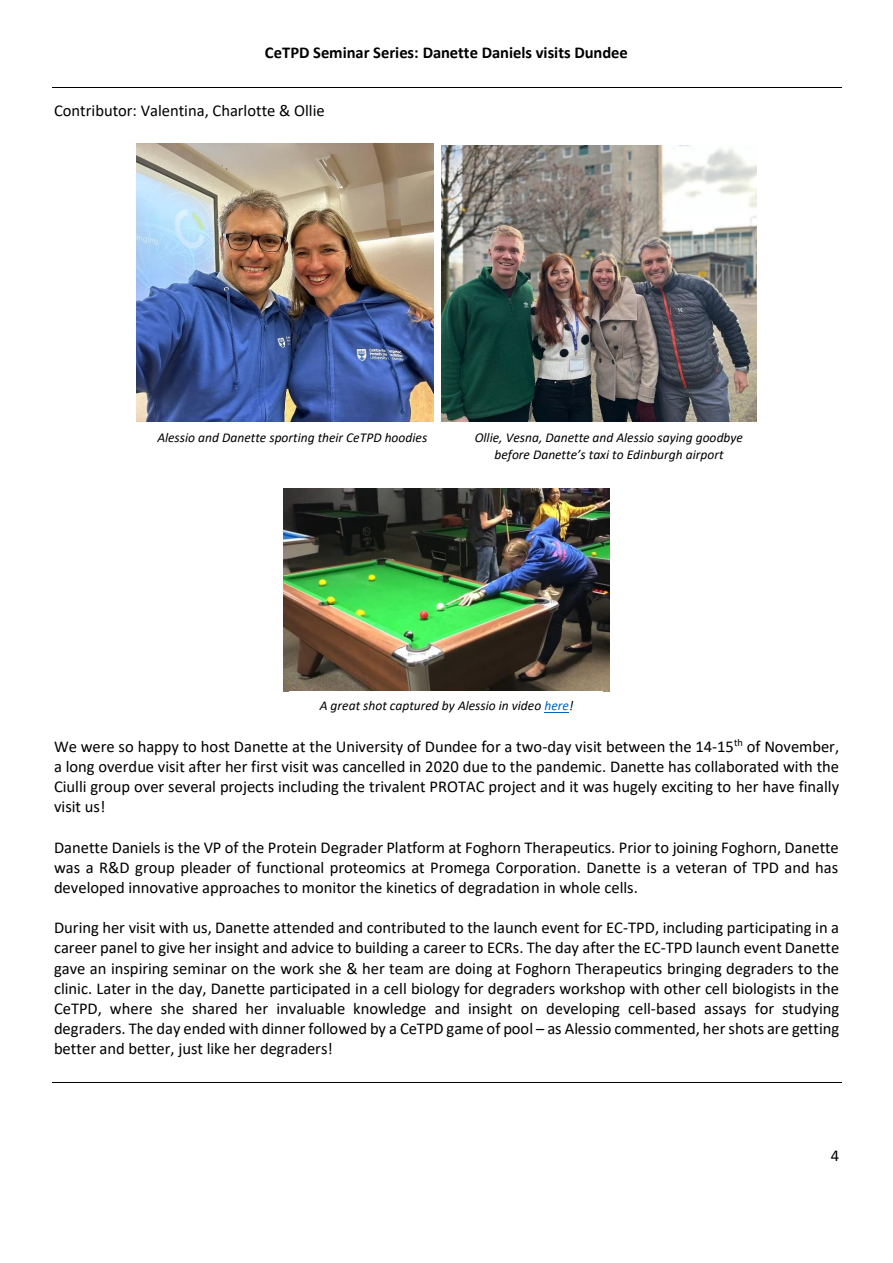
<style>
.page{position:relative;width:893px;height:1263px;background:#fff}
.page>*{position:absolute;margin:0;border:0;box-sizing:border-box;transform-origin:0 0}
.t1{font:16.5px/20.1px "Calibri";color:#000;text-align:justify}
.t2{font:700 16.5px "Calibri";letter-spacing:-.005em;color:#000}
.t3{font:italic 13.5px/16.5px "Calibri";color:#000;text-align:center}
.s1{color:#0563c1}
</style>
<div class="page">
<hr style="left:52px;top:87px;width:789px;height:1px;background:#000">
<hr style="left:52px;top:1082px;width:789px;height:1px;background:#000">
<img style="left:136px;top:144px;width:298px;height:277px">
<img style="left:441px;top:146px;width:316px;height:275px">
<img style="left:283px;top:488px;width:326px;height:203px">
<svg style="left:545px;top:712px;width:24px;height:1px"></svg>
<h1 class="t2" style="left:265px;top:46px;width:364px">CeTPD Seminar Series: Danette Daniels visits Dundee</h1>
<p class="t1" style="left:54px;top:102px;width:272px">Contributor: Valentina, Charlotte &amp; Ollie</p>
<p class="t3" style="left:157px;top:431px;width:271px">Alessio and Danette sporting their CeTPD hoodies</p>
<p class="t3" style="left:475px;top:431px;width:270px">Ollie, Vesna, Danette and Alessio saying goodbye before Danette’s taxi to Edinburgh airport</p>
<p class="t3" style="left:320px;top:699px;width:255px">A great shot captured by Alessio in video <span class="s1">here</span>!</p>
<p class="t1" style="left:54px;top:738px;width:787px">We were so happy to host Danette at the University of Dundee for a two-day visit between the 14-15<sup>th</sup> of November, a long overdue visit after her first visit was cancelled in 2020 due to the pandemic. Danette has collaborated with the Ciulli group over several projects including the trivalent PROTAC project and it was hugely exciting to her have finally visit us!</p>
<p class="t1" style="left:54px;top:838px;width:786px">Danette Daniels is the VP of the Protein Degrader Platform at Foghorn Therapeutics. Prior to joining Foghorn, Danette was a R&amp;D group pleader of functional proteomics at Promega Corporation. Danette is a veteran of TPD and has developed innovative approaches to monitor the kinetics of degradation in whole cells.</p>
<p class="t1" style="left:54px;top:919px;width:787px">During her visit with us, Danette attended and contributed to the launch event for EC-TPD, including participating in a career panel to give her insight and advice to building a career to ECRs. The day after the EC-TPD launch event Danette gave an inspiring seminar on the work she &amp; her team are doing at Foghorn Therapeutics bringing degraders to the clinic. Later in the day, Danette participated in a cell biology for degraders workshop with other cell biologists in the CeTPD, where she shared her invaluable knowledge and insight on developing cell-based assays for studying degraders. The day ended with dinner followed by a CeTPD game of pool – as Alessio commented, her shots are getting better and better, just like her degraders!</p>
<p class="t1" style="left:831px;top:1147px;width:10px">4</p>
</div>
